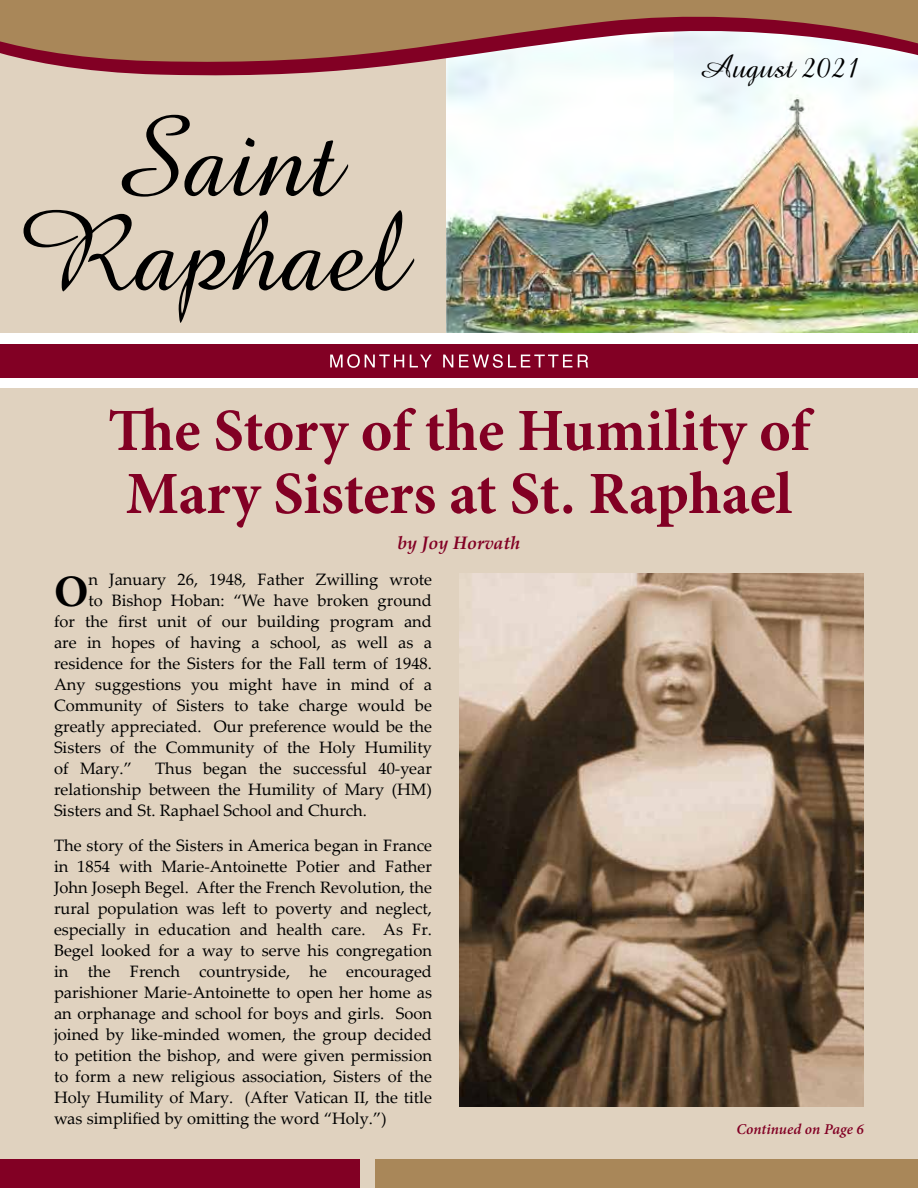
<style>
.page{position:relative;width:918px;height:1188px;background:#fff}
.page>*{position:absolute;margin:0;border:0;box-sizing:border-box;transform-origin:0 0}
.t1{font:116.1px "Amaze Normal";color:#000}
.t2{font:700 60px/63px "Minion Pro";letter-spacing:-.005em;color:#820024}
.t3{font:700 45px "Minion Pro";color:#000}
.t4{font:33px "Amaze";color:#000}
.t5{font:italic 700 18px "Palatino Linotype";color:#820024}
.t6{font:16.5px/21px "Palatino Linotype";color:#000;text-align:justify}
.t7{font:italic 600 15px "Minion Pro";letter-spacing:.005em;color:#820024}
</style>
<div class="page">
<img style="left:446px;top:86px;width:472px;height:246px">
<div style="left:0;top:388px;width:918px;height:800px;background:#e0d2bf"></div>
<div style="left:0;top:344px;width:918px;height:34px;background:#820024"></div>
<div style="left:0;top:0;width:446px;height:332px;background:#e0d2bf"></div>
<div style="left:0;top:1160px;width:360px;height:28px;background:#820024"></div>
<div style="left:375px;top:1160px;width:543px;height:28px;background:#a98759"></div>
<svg style="left:127px;top:73px;width:791px;height:13px"></svg>
<svg style="left:0;top:0;width:918px;height:73px;fill:#a98759"></svg>
<img style="left:459px;top:573px;width:405px;height:534px">
<svg style="left:330px;top:354px;width:258px;height:14px"></svg>
<h1 class="t1" style="left:109px;top:82px;width:231px">Saint</h1>
<h1 class="t1" style="left:18px;top:176px;width:388px">Raphael</h1>
<h3 class="t4" style="left:698px;top:45px;width:165px">August 2021</h3>
<h2 class="t2" style="left:108px;top:399px;width:704px">The Story of the Humility of<br>Mary Sisters at St. Raphael</h2>
<p class="t5" style="left:397px;top:530px;width:125px">by Joy Horvath</p>
<p class="t6" style="left:88px;top:568px;width:345px">n January 26, 1948, Father Zwilling wrote</p>
<p class="t6" style="left:88px;top:589px;width:345px">to Bishop Hoban: “We have broken ground</p>
<p class="t6" style="left:54px;top:610px;width:380px">for the first unit of our building program and</p>
<p class="t6" style="left:54px;top:631px;width:380px">are in hopes of having a school, as well as a</p>
<p class="t6" style="left:54px;top:652px;width:380px">residence for the Sisters for the Fall term of 1948.</p>
<p class="t6" style="left:54px;top:673px;width:380px">Any suggestions you might have in mind of a</p>
<p class="t6" style="left:54px;top:694px;width:379px">Community of Sisters to take charge would be</p>
<p class="t6" style="left:54px;top:715px;width:379px">greatly appreciated. Our preference would be the</p>
<p class="t6" style="left:54px;top:736px;width:379px">Sisters of the Community of the Holy Humility</p>
<p class="t6" style="left:54px;top:757px;width:79px">of Mary.”</p>
<h3 class="t3" style="left:54px;top:560px;width:36px">O</h3>
<p class="t6" style="left:54px;top:757px;width:380px;text-indent:101px">Thus began the successful 40-year relationship between the Humility of Mary (HM)<br>Sisters and St. Raphael School and Church.</p>
<p class="t6" style="left:54px;top:834px;width:380px">The story of the Sisters in America began in France in 1854 with Marie-Antoinette Potier and Father John Joseph Begel. After the French Revolution, the rural population was left to poverty and neglect, especially in education and health care. As Fr.<br>Begel looked for a way to serve his congregation in the French countryside, he encouraged parishioner Marie-Antoinette to open her home as an orphanage and school for boys and girls. Soon joined by like-minded women, the group decided to petition the bishop, and were given permission to form a new religious association, Sisters of the Holy Humility of Mary. (After Vatican II, the title was simplified by omitting the word “Holy.”)</p>
<p class="t7" style="left:736px;top:1119px;width:129px">Continued on Page 6</p>
</div>
